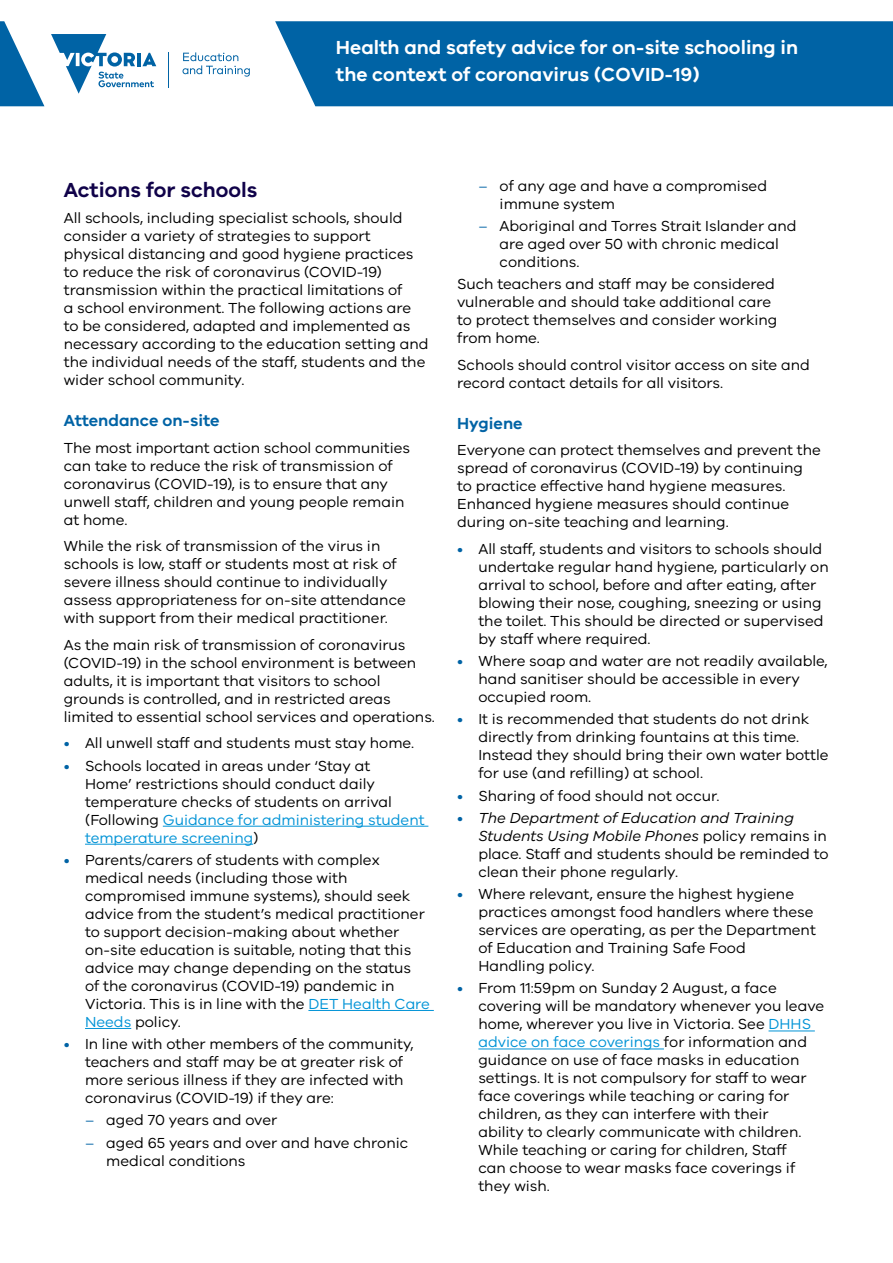
<style>
.page{position:relative;width:893px;height:1263px;background:#fff}
.page>*{position:absolute;margin:0;border:0;box-sizing:border-box;transform-origin:0 0}
.t1{font:600 21px "VIC";color:#100249}
.t2{font:600 19.5px/27px "VIC";color:#fff}
.t3{font:600 16.5px "VIC";color:#0063a5}
.t4{font:15px/18px "VIC";color:#000}
.s1{color:#0063a5}
.s2{color:#0093d6}
.s3{font-style:italic}
</style>
<div class="page">
<hr style="left:163px;top:826px;width:265px;height:1px;background:#0093d6">
<hr style="left:85px;top:844px;width:168px;height:1px;background:#0093d6">
<hr style="left:308px;top:1010px;width:126px;height:1px;background:#0093d6">
<hr style="left:85px;top:1028px;width:46px;height:1px;background:#0093d6">
<hr style="left:768px;top:1030px;width:47px;height:1px;background:#0093d6">
<hr style="left:478px;top:1048px;width:186px;height:1px;background:#0093d6">
<div style="left:275px;top:21px;width:618px;height:85px;background:#0063a5"></div>
<svg style="left:0;top:21px;width:44px;height:85px"></svg>
<hr style="left:169px;top:52px;width:1px;height:36px;background:#0063a5">
<svg style="left:51px;top:34px;width:105px;height:60px"></svg>
<svg style="left:182px;top:52px;width:68px;height:25px"></svg>
<h2 class="t2" style="left:336px;top:34px;width:464px">Health and safety advice for on-site schooling in the context of coronavirus (COVID-19)</h2>
<h1 class="t1" style="left:64px;top:177px;width:195px">Actions for schools</h1>
<p class="t4" style="left:64px;top:209px;width:366px">All schools, including specialist schools, should consider a variety of strategies to support physical distancing and good hygiene practices to reduce the risk of coronavirus (COVID-19) transmission within the practical limitations of<br>a school environment. The following actions are to be considered, adapted and implemented as necessary according to the education setting and the individual needs of the staff, students and the wider school community.</p>
<p class="t3" style="left:64px;top:411px;width:157px">Attendance on-site</p>
<p class="t4" style="left:64px;top:438px;width:348px">The most important action school communities can take to reduce the risk of transmission of coronavirus (COVID-19), is to ensure that any unwell staff, children and young people remain at home.</p>
<p class="t4" style="left:64px;top:537px;width:344px">While the risk of transmission of the virus in schools is low, staff or students most at risk of severe illness should continue to individually assess appropriateness for on-site attendance with support from their medical practitioner.</p>
<p class="t4" style="left:64px;top:635px;width:373px">As the main risk of transmission of coronavirus (COVID-19) in the school environment is between adults, it is important that visitors to school grounds is controlled, and in restricted areas limited to essential school services and operations.</p>
<p class="t4" style="left:64px;top:734px;width:352px"><span class="s1">•</span> All unwell staff and students must stay home.</p>
<p class="t4" style="left:85px;top:756px;width:341px;text-indent:-21px"><span class="s1">•</span> Schools located in areas under ‘Stay at<br>Home’ restrictions should conduct daily temperature checks of students on arrival (Following <span class="s2">Guidance for administering student temperature screening</span>)</p>
<p class="t4" style="left:85px;top:850px;width:346px;text-indent:-21px"><span class="s1">•</span> Parents/carers of students with complex medical needs (including those with compromised immune systems), should seek advice from the student’s medical practitioner to support decision-making about whether on-site education is suitable, noting that this advice may change depending on the status<br>of the coronavirus (COVID-19) pandemic in Victoria. This is in line with the <span class="s2">DET Health Care Needs</span> policy.</p>
<p class="t4" style="left:85px;top:1035px;width:330px;text-indent:-21px"><span class="s1">•</span> In line with other members of the community, teachers and staff may be at greater risk of more serious illness if they are infected with coronavirus (COVID-19) if they are:</p>
<p class="t4" style="left:85px;top:1111px;width:194px"><span class="s1">–</span> aged 70 years and over</p>
<p class="t4" style="left:106px;top:1133px;width:303px;text-indent:-21px"><span class="s1">–</span> aged 65 years and over and have chronic medical conditions</p>
<p class="t4" style="left:500px;top:176px;width:269px;text-indent:-21px"><span class="s1">–</span> of any age and have a compromised immune system</p>
<p class="t4" style="left:500px;top:216px;width:299px;text-indent:-21px"><span class="s1">–</span> Aboriginal and Torres Strait Islander and are aged over 50 with chronic medical conditions.</p>
<p class="t4" style="left:457px;top:275px;width:322px">Such teachers and staff may be considered vulnerable and should take additional care to protect themselves and consider working from home.</p>
<p class="t4" style="left:457px;top:355px;width:354px">Schools should control visitor access on site and record contact details for all visitors.</p>
<p class="t3" style="left:457px;top:413px;width:67px">Hygiene</p>
<p class="t4" style="left:457px;top:441px;width:365px">Everyone can protect themselves and prevent the spread of coronavirus (COVID-19) by continuing to practice effective hand hygiene measures.<br>Enhanced hygiene measures should continue during on-site teaching and learning.</p>
<p class="t4" style="left:478px;top:539px;width:352px;text-indent:-21px"><span class="s1">•</span> All staff, students and visitors to schools should undertake regular hand hygiene, particularly on arrival to school, before and after eating, after blowing their nose, coughing, sneezing or using the toilet. This should be directed or supervised by staff where required.</p>
<p class="t4" style="left:478px;top:652px;width:351px;text-indent:-21px"><span class="s1">•</span> Where soap and water are not readily available, hand sanitiser should be accessible in every occupied room.</p>
<p class="t4" style="left:478px;top:710px;width:352px;text-indent:-21px"><span class="s1">•</span> It is recommended that students do not drink directly from drinking fountains at this time.<br>Instead they should bring their own water bottle for use (and refilling) at school.</p>
<p class="t4" style="left:457px;top:786px;width:264px"><span class="s1">•</span> Sharing of food should not occur.</p>
<p class="t4" style="left:478px;top:808px;width:352px;text-indent:-21px"><span class="s1">•</span> <span class="s3">The Department of Education and Training Students Using Mobile Phones</span> policy remains in place. Staff and students should be reminded to clean their phone regularly.</p>
<p class="t4" style="left:478px;top:885px;width:339px;text-indent:-21px"><span class="s1">•</span> Where relevant, ensure the highest hygiene practices amongst food handlers where these services are operating, as per the Department of Education and Training Safe Food Handling policy.</p>
<p class="t4" style="left:478px;top:979px;width:347px;text-indent:-21px"><span class="s1">•</span> From 11:59pm on Sunday 2 August, a face covering will be mandatory whenever you leave home, wherever you live in Victoria. See <span class="s2">DHHS advice on face coverings</span> for information and guidance on use of face masks in education settings. It is not compulsory for staff to wear face coverings while teaching or caring for children, as they can interfere with their<br>ability to clearly communicate with children.<br>While teaching or caring for children, Staff<br>can choose to wear masks face coverings if they wish.</p>
</div>
